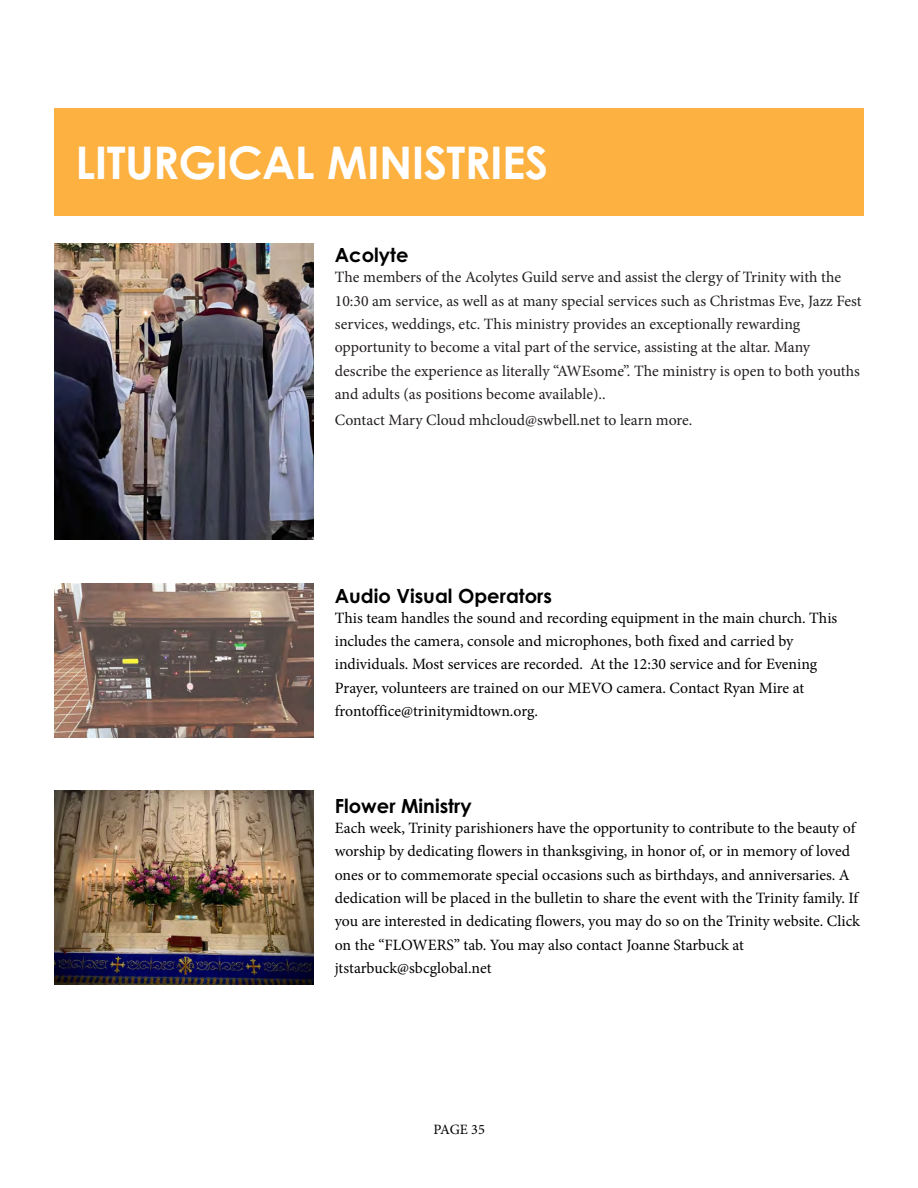
<style>
.page{position:relative;width:918px;height:1188px;background:#fff}
.page>*{position:absolute;margin:0;border:0;box-sizing:border-box;transform-origin:0 0}
.t1{font:700 45px "Century Gothic";letter-spacing:-.015em;color:#fff}
.t2{font:700 19.5px "Century Gothic";color:#000}
.t3{font:15.75px/23.4px "Minion Pro";color:#000}
.t4{font:15.75px/23.4px "Minion Pro";color:#231f20}
.t5{font:14.25px "Minion Pro";letter-spacing:-.015em;color:#000}
</style>
<div class="page">
<div style="left:54px;top:108px;width:810px;height:108px;background:#fcb140"></div>
<img style="left:54px;top:583px;width:259px;height:155px">
<img style="left:54px;top:243px;width:259px;height:296px">
<img style="left:54px;top:791px;width:259px;height:194px">
<h1 class="t1" style="left:76px;top:146px;width:474px">LITURGICAL MINISTRIES</h1>
<p class="t2" style="left:335px;top:248px;width:75px">Acolyte</p>
<p class="t4" style="left:335px;top:267px;width:528px">The members of the Acolytes Guild serve and assist the clergy of Trinity with the 10:30 am service, as well as at many special services such as Christmas Eve, Jazz Fest services, weddings, etc. This ministry provides an exceptionally rewarding opportunity to become a vital part of the service, assisting at the altar. Many describe the experience as literally “AWEsome”. The ministry is open to both youths and adults (as positions become available)..</p>
<p class="t4" style="left:335px;top:409px;width:359px">Contact Mary Cloud mhcloud@swbell.net to learn more.</p>
<p class="t2" style="left:335px;top:588px;width:219px">Audio Visual Operators</p>
<p class="t3" style="left:335px;top:607px;width:504px">This team handles the sound and recording equipment in the main church. This includes the camera, console and microphones, both fixed and carried by individuals. Most services are recorded. At the 12:30 service and for Evening Prayer, volunteers are trained on our MEVO camera. Contact Ryan Mire at frontoffice@trinitymidtown.org.</p>
<p class="t2" style="left:335px;top:798px;width:138px">Flower Ministry</p>
<p class="t3" style="left:335px;top:818px;width:527px">Each week, Trinity parishioners have the opportunity to contribute to the beauty of worship by dedicating flowers in thanksgiving, in honor of, or in memory of loved ones or to commemorate special occasions such as birthdays, and anniversaries. A dedication will be placed in the bulletin to share the event with the Trinity family. If you are interested in dedicating flowers, you may do so on the Trinity website. Click on the “FLOWERS” tab. You may also contact Joanne Starbuck at jtstarbuck@sbcglobal.net</p>
<p class="t5" style="left:433px;top:1123px;width:53px">PAGE 35</p>
</div>
